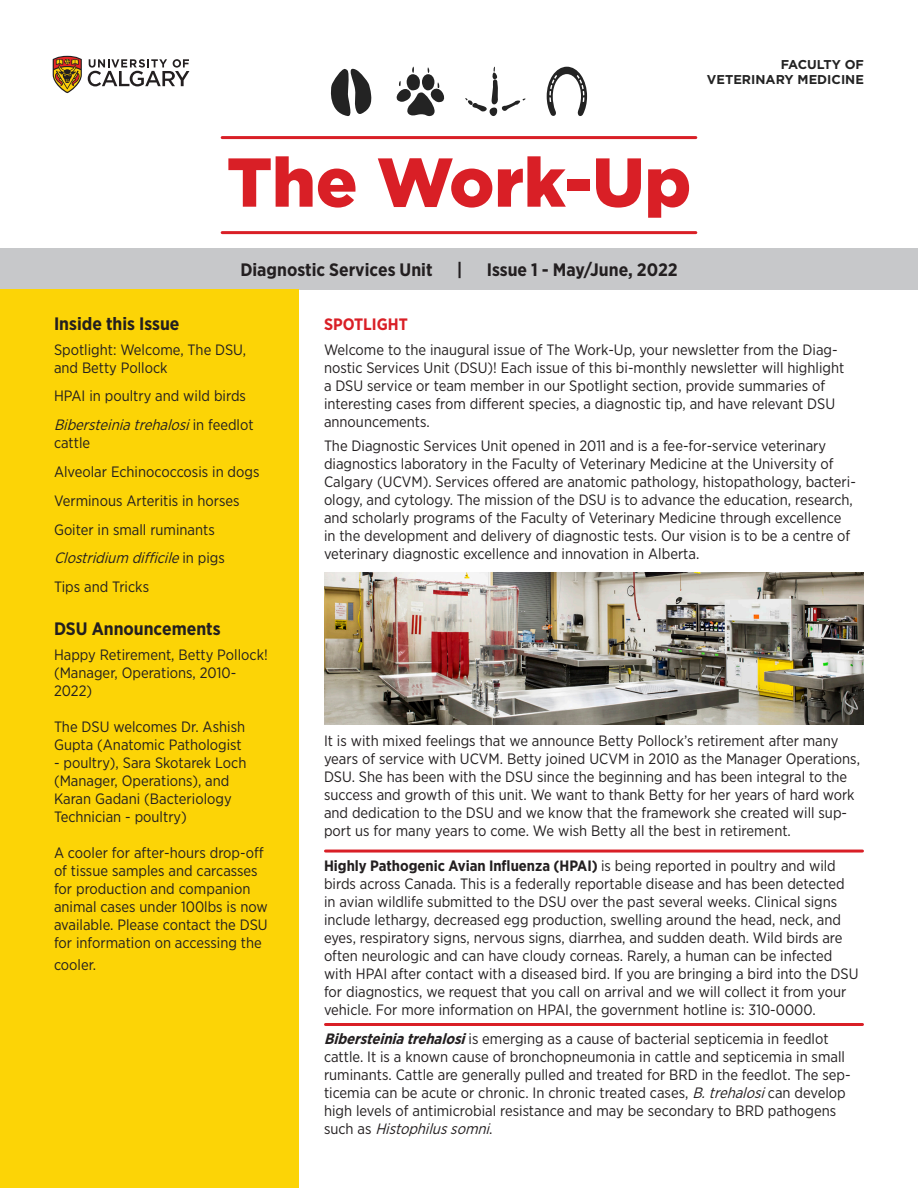
<style>
.page{position:relative;width:918px;height:1188px;background:#fff}
.page>*{position:absolute;margin:0;border:0;box-sizing:border-box;transform-origin:0 0}
.t1{font:900 69px "Gotham";color:#d91f26}
.t2{font:700 18px "Gotham Narrow";color:#231f20}
.t3{font:700 16.5px "Gotham Narrow";color:#d91f26}
.t4{font:15px/18px "Gotham Narrow";color:#231f20}
.t5{font:italic 15px/18px "Gotham Narrow";color:#231f20}
.t6{font:700 12.75px "Gotham";color:#232323}
.s1{font-style:normal}
.s2{font-weight:700}
.s3{font-weight:700;font-style:italic}
.s4{font-style:italic}
</style>
<div class="page">
<svg style="left:53px;top:56px;width:29px;height:37px"></svg>
<svg style="left:88px;top:59px;width:101px;height:27px"></svg>
<hr style="left:222px;top:136px;width:474px;height:3px;background:#d91f26">
<hr style="left:326px;top:850px;width:536px;height:3px;background:#d91f26">
<hr style="left:222px;top:231px;width:474px;height:3px;background:#d91f26">
<div style="left:0;top:249px;width:918px;height:41px;background:#c7c8ca"></div>
<div style="left:0;top:290px;width:298px;height:898px;background:#fcd406"></div>
<img style="left:324px;top:573px;width:540px;height:152px">
<hr style="left:326px;top:1023px;width:536px;height:3px;background:#d91f26">
<svg style="left:330px;top:68px;width:42px;height:48px"></svg>
<svg style="left:396px;top:67px;width:49px;height:49px"></svg>
<svg style="left:465px;top:66px;width:61px;height:50px"></svg>
<svg style="left:547px;top:67px;width:40px;height:49px"></svg>
<p class="t6" style="left:781px;top:56px;width:85px">FACULTY OF</p>
<p class="t6" style="left:707px;top:71px;width:159px">VETERINARY MEDICINE</p>
<p class="t1" style="left:227px;top:135px;width:466px">The Work-Up</p>
<p class="t2" style="left:240px;top:258px;width:194px">Diagnostic Services Unit</p>
<p class="t2" style="left:457px;top:258px;width:7px">|</p>
<p class="t2" style="left:487px;top:258px;width:192px">Issue 1 - May/June, 2022</p>
<p class="t2" style="left:54px;top:312px;width:127px">Inside this Issue</p>
<p class="t4" style="left:54px;top:340px;width:194px">Spotlight: Welcome, The DSU, and Betty Pollock</p>
<p class="t4" style="left:54px;top:387px;width:194px">HPAI in poultry and wild birds</p>
<p class="t5" style="left:54px;top:416px;width:201px">Bibersteiniatrehalosi<span class="s1">i n f e e d l o t cattle</span></p>
<p class="t4" style="left:54px;top:463px;width:207px">Alveolar Echinococcosis in dogs</p>
<p class="t4" style="left:54px;top:491px;width:187px">Verminous Arteritis in horses</p>
<p class="t4" style="left:54px;top:520px;width:162px">Goiter in small ruminants</p>
<p class="t5" style="left:54px;top:549px;width:172px">Clostridium difficile<span class="s1">i n p i g s</span></p>
<p class="t4" style="left:54px;top:578px;width:97px">Tips and Tricks</p>
<p class="t2" style="left:54px;top:618px;width:168px">DSU Announcements</p>
<p class="t4" style="left:54px;top:646px;width:215px">Happy Retirement, Betty Pollock! (Manager, Operations, 2010-<br>2022)</p>
<p class="t4" style="left:54px;top:718px;width:193px">The DSU welcomes Dr. Ashish<br>Gupta (Anatomic Pathologist</p>
<p class="t4" style="left:54px;top:754px;width:194px">- poultry), Sara Skotarek Loch (Manager, Operations), and<br>Karan Gadani (Bacteriology<br>Technician - poultry)</p>
<p class="t4" style="left:54px;top:844px;width:215px">A cooler for after-hours drop-off of tissue samples and carcasses for production and companion animal cases under 100lbs is now available. Please contact the DSU for information on accessing the</p>
<p class="t4" style="left:54px;top:955px;width:44px">cooler.</p>
<p class="t3" style="left:324px;top:313px;width:85px">SPOTLIGHT</p>
<p class="t4" style="left:324px;top:340px;width:522px">Welcome to the inaugural issue of The Work-Up, your newsletter from the Diag&shy;nostic Services Unit (DSU)! Each issue of this bi-monthly newsletter will highlight a DSU service or team member in our Spotlight section, provide summaries of interesting cases from different species, a diagnostic tip, and have relevant DSU announcements.</p>
<p class="t4" style="left:324px;top:437px;width:533px">The Diagnostic Services Unit opened in 2011 and is a fee-for-service veterinary diagnostics laboratory in the Faculty of Veterinary Medicine at the University of Calgary (UCVM). Services offered are anatomic pathology, histopathology, bacteri&shy;ology, and cytology. The mission of the DSU is to advance the education, research, and scholarly programs of the Faculty of Veterinary Medicine through excellence in the development and delivery of diagnostic tests. Our vision is to be a centre of veterinary diagnostic excellence and innovation in Alberta.</p>
<p class="t4" style="left:324px;top:732px;width:538px">It is with mixed feelings that we announce Betty Pollock’s retirement after many years of service with UCVM. Betty joined UCVM in 2010 as the Manager Operations, DSU. She has been with the DSU since the beginning and has been integral to the success and growth of this unit. We want to thank Betty for her years of hard work and dedication to the DSU and we know that the framework she created will sup&shy;port us for many years to come. We wish Betty all the best in retirement.</p>
<p class="t4" style="left:324px;top:856px;width:536px"><span class="s2">Highly Pathogenic Avian Influenza (HPAI)</span> is being reported in poultry and wild birds across Canada. This is a federally reportable disease and has been detected in avian wildlife submitted to the DSU over the past several weeks. Clinical signs include lethargy, decreased egg production, swelling around the head, neck, and eyes, respiratory signs, nervous signs, diarrhea, and sudden death. Wild birds are often neurologic and can have cloudy corneas. Rarely, a human can be infected with HPAI after contact with a diseased bird. If you are bringing a bird into the DSU for diagnostics, we request that you call on arrival and we will collect it from your vehicle. For more information on HPAI, the government hotline is: 310-0000.</p>
<p class="t4" style="left:324px;top:1029px;width:528px"><span class="s3">Bibersteiniatrehalosi</span>is emerging as a cause of bacterial septicemia in feedlot cattle. It is a known cause of bronchopneumonia in cattle and septicemia in small ruminants. Cattle are generally pulled and treated for BRD in the feedlot. The sep&shy;ticemia can be acute or chronic. In chronic treated cases, <span class="s4">B.trehalosi</span>can develop high levels of antimicrobial resistance and may be secondary to BRD pathogens<br>s u c h a s <span class="s4">Histophilussomni</span>.</p>
</div>
